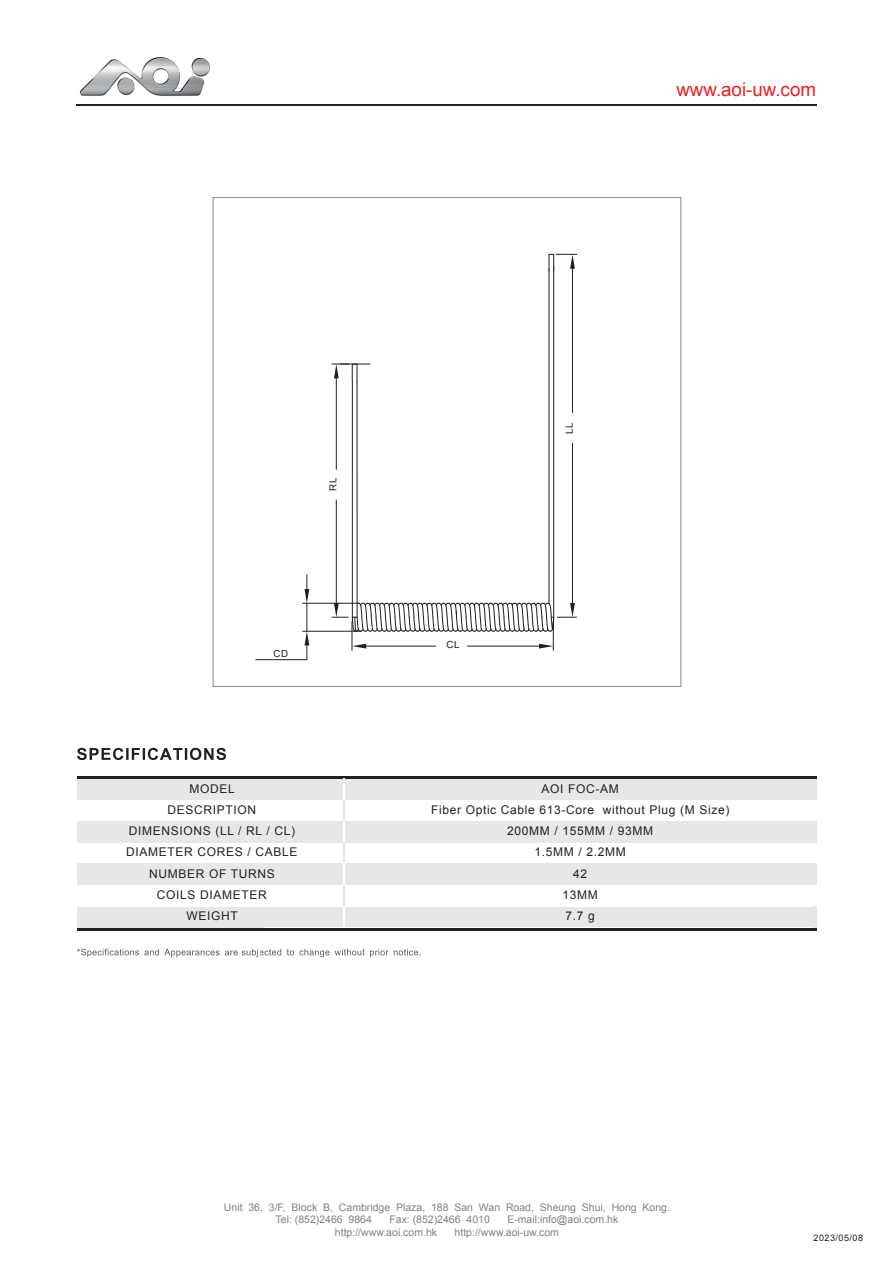
<style>
.page{position:relative;width:894px;height:1263px;background:#fff}
.page>*{position:absolute;margin:0;border:0;box-sizing:border-box;transform-origin:0 0}
.t1{font:18.75px "Arial";color:#ee1d23}
.t2{font:12px/21.3px "Arial";letter-spacing:.055em;color:#231f20;text-align:center}
.t3{font:10.5px/12.6px "Arial";color:#808285}
.t4{font:9.75px "Arial";letter-spacing:.055em;color:#231f20}
.t5{font:9px "Arial";letter-spacing:.055em;color:#231f20}
</style>
<div class="page">
<div style="left:77px;top:906px;width:191px;height:22px;background:#e6e7e9"></div>
<svg style="left:77px;top:748px;width:149px;height:12px"></svg>
<div style="left:259px;top:906px;width:558px;height:22px;background:#e6e7e9"></div>
<div style="left:77px;top:779px;width:191px;height:21px;background:#e6e7e9"></div>
<div style="left:259px;top:779px;width:558px;height:21px;background:#e6e7e9"></div>
<div style="left:77px;top:821px;width:191px;height:21px;background:#e6e7e9"></div>
<div style="left:259px;top:821px;width:558px;height:21px;background:#e6e7e9"></div>
<div style="left:77px;top:864px;width:191px;height:21px;background:#e6e7e9"></div>
<div style="left:259px;top:864px;width:558px;height:21px;background:#e6e7e9"></div>
<hr style="left:77px;top:776px;width:740px;height:3px;background:#231f20">
<hr style="left:77px;top:928px;width:740px;height:2px;background:#231f20">
<hr style="left:343px;top:779px;width:2px;height:21px;background:#fff">
<hr style="left:343px;top:800px;width:2px;height:21px;background:#e6e7e9">
<hr style="left:343px;top:821px;width:2px;height:21px;background:#fff">
<hr style="left:343px;top:842px;width:2px;height:22px;background:#e6e7e9">
<hr style="left:343px;top:864px;width:2px;height:21px;background:#fff">
<hr style="left:343px;top:885px;width:2px;height:21px;background:#e6e7e9">
<hr style="left:343px;top:906px;width:2px;height:22px;background:#fff">
<svg style="left:77px;top:949px;width:343px;height:9px"></svg>
<div style="left:352px;top:364px;width:5px;height:17px;border:1px solid #231f20"></div>
<hr style="left:357px;top:381px;width:1px;height:231px;background:#231f20">
<hr style="left:352px;top:381px;width:1px;height:236px;background:#231f20">
<hr style="left:553px;top:266px;width:1px;height:351px;background:#231f20">
<hr style="left:549px;top:269px;width:1px;height:335px;background:#231f20">
<hr style="left:332px;top:364px;width:38px;height:1px;background:#231f20">
<hr style="left:336px;top:500px;width:1px;height:103px;background:#231f20">
<hr style="left:336px;top:378px;width:1px;height:91px;background:#231f20">
<hr style="left:572px;top:443px;width:1px;height:160px;background:#231f20">
<hr style="left:572px;top:269px;width:1px;height:144px;background:#231f20">
<svg style="left:332px;top:602px;width:245px;height:48px"></svg>
<svg style="left:556px;top:254px;width:21px;height:15px"></svg>
<hr style="left:303px;top:603px;width:56px;height:1px;background:#231f20">
<hr style="left:303px;top:631px;width:58px;height:1px;background:#231f20">
<svg style="left:255px;top:575px;width:54px;height:85px"></svg>
<svg style="left:334px;top:364px;width:15px;height:14px"></svg>
<div style="left:549px;top:254px;width:5px;height:18px;border:1px solid #231f20"></div>
<div style="left:436px;top:641px;width:30px;height:9px;background:#fff"></div>
<hr style="left:76px;top:105px;width:741px;height:1px;background:#231f20">
<img style="left:76px;top:57px;width:154px;height:48px">
<h1 class="t1" style="left:676px;top:77px;width:141px">www.aoi-uw.com</h1>
<p class="t4" style="left:327px;top:491px;width:14px;rotate:-90deg">RL</p>
<p class="t4" style="left:273px;top:647px;width:16px">CD</p>
<p class="t4" style="left:447px;top:638px;width:14px">CL</p>
<p class="t4" style="left:563px;top:434px;width:13px;rotate:-90deg">LL</p>
<p class="t2" style="left:129px;top:778px;width:168px">MODEL<br>DESCRIPTION<br>DIMENSIONS (LL / RL / CL)</p>
<p class="t2" style="left:431px;top:778px;width:300px">AOI FOC-AM<br>Fiber Optic Cable 613-Core without Plug (M Size)</p>
<p class="t2" style="left:507px;top:820px;width:147px">200MM / 155MM / 93MM</p>
<p class="t2" style="left:563px;top:863px;width:37px">42<br>13MM</p>
<p class="t2" style="left:126px;top:842px;width:173px">DIAMETER CORES / CABLE</p>
<p class="t2" style="left:535px;top:842px;width:93px">1.5MM / 2.2MM</p>
<p class="t2" style="left:157px;top:884px;width:111px">COILS DIAMETER</p>
<p class="t2" style="left:149px;top:863px;width:127px">NUMBER OF TURNS</p>
<p class="t2" style="left:186px;top:905px;width:53px">WEIGHT</p>
<p class="t2" style="left:566px;top:905px;width:31px">7.7 g</p>
<p class="t3" style="left:276px;top:1201px;width:396px;text-indent:-52px">Unit 36, 3/F, Block B, Cambridge Plaza, 188 San Wan Road, Sheung Shui, Hong Kong.<br>Tel: (852)2466 9864</p>
<p class="t3" style="left:389px;top:1214px;width:102px">Fax: (852)2466 4010</p>
<p class="t3" style="left:507px;top:1214px;width:113px">E-mail:info@aoi.com.hk</p>
<p class="t3" style="left:335px;top:1226px;width:104px">http://www.aoi.com.hk</p>
<p class="t3" style="left:455px;top:1226px;width:106px">http://www.aoi-uw.com</p>
<p class="t5" style="left:814px;top:1232px;width:51px">2023/05/08</p>
</div>
